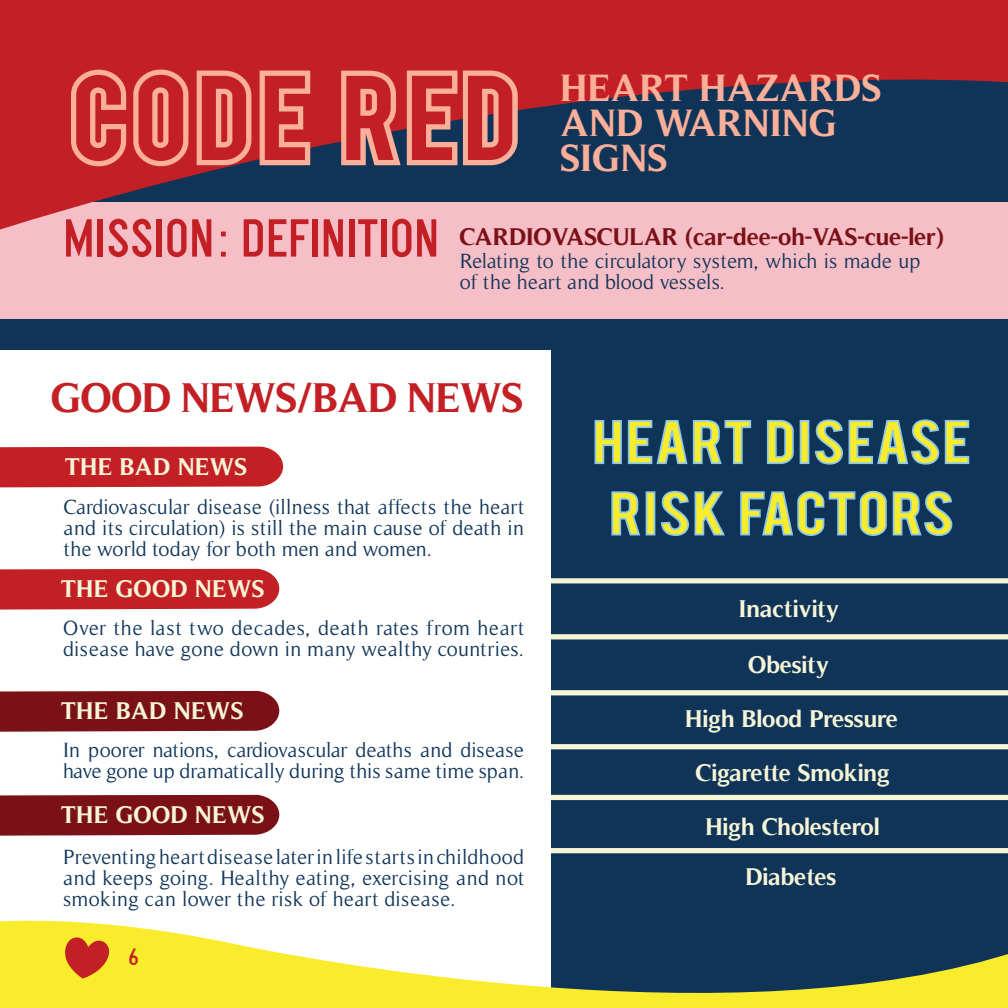
<style>
.page{position:relative;width:1008px;height:1008px;background:#103458}
.page>*{position:absolute;margin:0;border:0;box-sizing:border-box;transform-origin:0 0}
.t1{font:94.5px "Bebas";letter-spacing:.08em;color:#c32025;scale:1.11 1}
.t2{font:56px "Gliscor Gothic";color:#c32025}
.t3{font:47.6px/71.4px "Bebas";letter-spacing:.03em;color:#f8ec2d;text-align:center;scale:1.25 1}
.t4{font:700 42px "Timeless";letter-spacing:-.02em;color:#c32025}
.t5{font:700 38.5px/35px "Timeless";color:#f9af99}
.t6{font:700 24.5px "Timeless";letter-spacing:-.01em;color:#f6f5d7}
.t7{font:700 24.5px "Timeless";letter-spacing:-.01em;color:#791116}
.t8{font:24.5px "Gliscor Gothic";color:#c32025}
.t9{font:21px/21px "Timeless";letter-spacing:.01em;color:#103458}
</style>
<div class="page">
<div style="left:532px;top:578px;width:476px;height:5px;background:#f6f5d7"></div>
<div style="left:529px;top:634px;width:479px;height:5px;background:#f6f5d7"></div>
<div style="left:532px;top:690px;width:476px;height:5px;background:#f6f5d7"></div>
<div style="left:537px;top:744px;width:471px;height:5px;background:#f6f5d7"></div>
<div style="left:532px;top:795px;width:476px;height:5px;background:#f6f5d7"></div>
<div style="left:537px;top:848px;width:471px;height:5px;background:#f6f5d7"></div>
<div style="left:0;top:351px;width:550px;height:657px;background:#fff"></div>
<div style="left:0;top:202px;width:1008px;height:117px;background:#f6bec6"></div>
<svg style="left:0;top:903px;width:1008px;height:105px"></svg>
<svg style="left:65px;top:937px;width:44px;height:42px;background:#d36027"></svg>
<svg style="left:0;top:0;width:1008px;height:230px"></svg>
<svg style="left:64px;top:62px;width:251px;height:112px;background:#d96d64"></svg>
<svg style="left:336px;top:63px;width:189px;height:107px"></svg>
<svg style="left:0;top:446px;width:283px;height:42px;background:#c62e33"></svg>
<div style="left:0;top:691px;width:279px;height:41px;background:#791116"></div>
<div style="left:0;top:795px;width:279px;height:41px;background:#791116"></div>
<div style="left:0;top:569px;width:279px;height:41px;background:#c32025"></div>
<svg style="left:594px;top:420px;width:158px;height:45px"></svg>
<svg style="left:767px;top:420px;width:27px;height:45px"></svg>
<div style="left:800px;top:420px;width:9px;height:44px;border:2px solid #8bc9ec"></div>
<svg style="left:814px;top:419px;width:156px;height:46px"></svg>
<svg style="left:611px;top:491px;width:30px;height:45px"></svg>
<div style="left:646px;top:491px;width:9px;height:44px;border:2px solid #8bc9ec"></div>
<svg style="left:660px;top:490px;width:65px;height:46px"></svg>
<svg style="left:740px;top:490px;width:213px;height:46px"></svg>
<h2 class="t1" style="left:71px;top:49px;width:403px">CODE RED</h2>
<h2 class="t5" style="left:561px;top:70px;width:323px">HEART HAZARDS<br>AND WARNING<br>SIGNS</h2>
<h3 class="t2" style="left:63px;top:205px;width:378px">MISSION: DEFINITION</h3>
<p class="t7" style="left:460px;top:222px;width:486px">CARDIOVASCULAR (car-dee-oh-VAS-cue-ler)</p>
<p class="t9" style="left:460px;top:251px;width:462px">Relating to the circulatory system, which is made up of the heart and blood vessels.</p>
<h3 class="t4" style="left:51px;top:373px;width:474px">GOOD NEWS/BAD NEWS</h3>
<h4 class="t6" style="left:65px;top:452px;width:184px">THE BAD NEWS</h4>
<p class="t9" style="left:64px;top:496px;width:462px;text-align:justify">Cardiovascular disease (illness that affects the heart and its circulation) is still the main cause of death in the world today for both men and women.</p>
<h4 class="t6" style="left:61px;top:574px;width:205px">THE GOOD NEWS</h4>
<p class="t9" style="left:63px;top:617px;width:463px">Over the last two decades, death rates from heart disease have gone down in many wealthy countries.</p>
<h4 class="t6" style="left:61px;top:696px;width:184px">THE BAD NEWS</h4>
<p class="t9" style="left:63px;top:739px;width:463px">In poorer nations, cardiovascular deaths and disease have gone up dramatically during this same time span.</p>
<h4 class="t6" style="left:61px;top:800px;width:205px">THE GOOD NEWS</h4>
<p class="t9" style="left:63px;top:847px;width:463px;text-align:justify">Preventing heart disease later in life starts in childhood and keeps going. Healthy eating, exercising and not smoking can lower the risk of heart disease.</p>
<p class="t8" style="left:128px;top:942px;width:13px">6</p>
<h3 class="t3" style="left:593px;top:403px;width:304px">HEART DISEASE<br>RISK FACTORS</h3>
<p class="t6" style="left:739px;top:594px;width:102px">Inactivity</p>
<p class="t6" style="left:749px;top:650px;width:83px">Obesity</p>
<p class="t6" style="left:686px;top:704px;width:214px">High Blood Pressure</p>
<p class="t6" style="left:696px;top:758px;width:196px">Cigarette Smoking</p>
<p class="t6" style="left:706px;top:813px;width:176px">High Cholesterol</p>
<p class="t6" style="left:746px;top:863px;width:92px">Diabetes</p>
</div>
